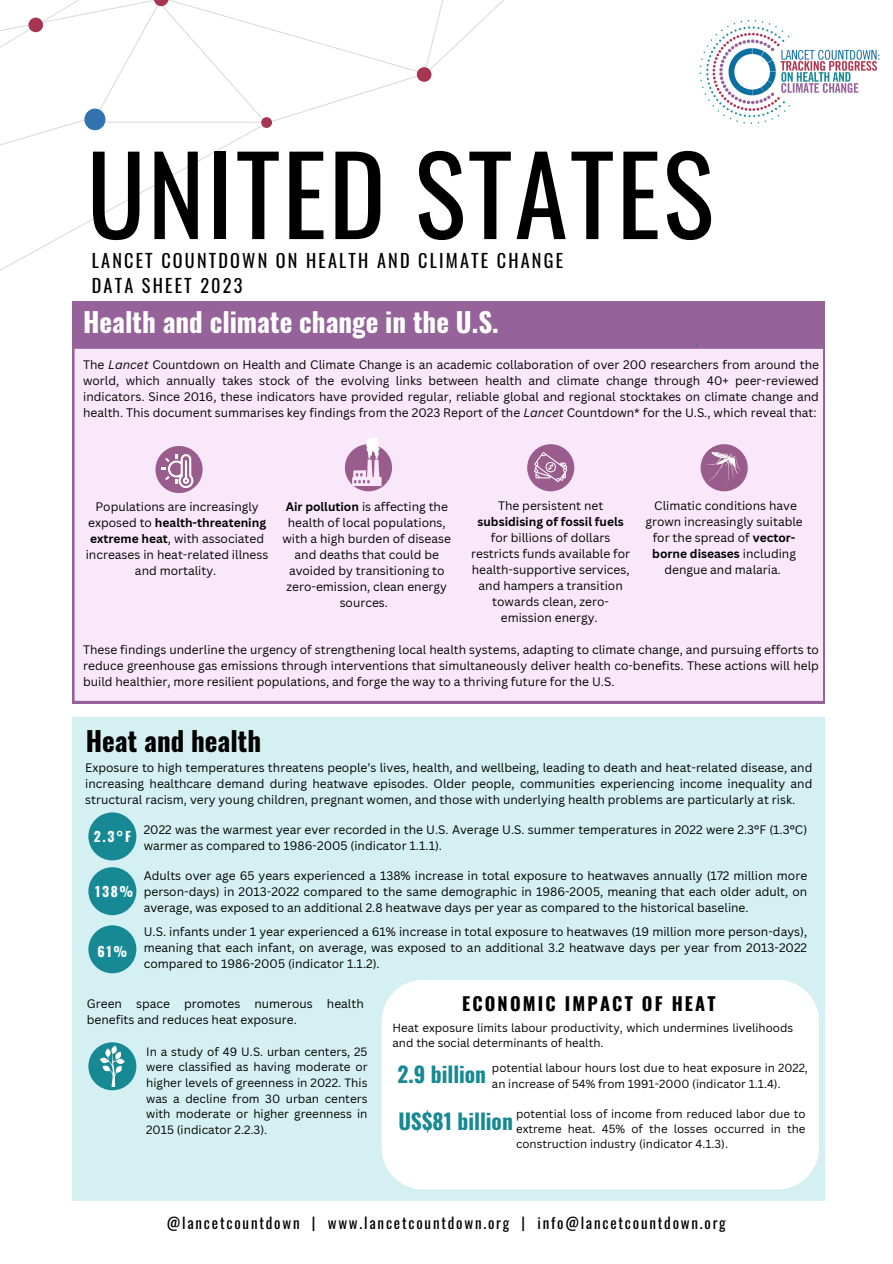
<style>
.page{position:relative;width:893px;height:1264px;background:#fff}
.page>*{position:absolute;margin:0;border:0;box-sizing:border-box;transform-origin:0 0}
.t1{font:107.85px "Oswald";letter-spacing:.02em;color:#000}
.t2{font:700 27px "Oswald";color:#fff}
.t3{font:700 27px "Oswald";color:#000}
.t4{font:700 21.45px "Oswald";color:#168994}
.t5{font:18.15px "Oswald";letter-spacing:.12em;color:#000}
.t6{font:700 18.15px "Oswald";letter-spacing:.12em;color:#000}
.t7{font:15px "Oswald";letter-spacing:.12em;color:#000}
.t8{font:700 13.65px "Oswald";color:#fff}
.t9{font:12px/16px "Canva Sans";color:#000;text-align:justify}
.t10{font:11.7px/15.6px "Canva Sans";color:#000;text-align:justify}
.t11{font:11.55px/15.5px "Canva Sans";color:#000}
.t12{font:11.4px/15.3px "Canva Sans";color:#000}
.s1{font-style:italic}
.s2{font-weight:700}
</style>
<div class="page">
<div style="left:72px;top:301px;width:753px;height:51px;background:#956399"></div>
<svg style="left:0;top:174px;width:175px;height:97px"></svg>
<svg style="left:0;top:0;width:504px;height:174px"></svg>
<div style="left:85px;top:109px;width:20px;height:20px;background:#3272af;border-radius:50%"></div>
<div style="left:84px;top:109px;width:21px;height:21px;border:2px solid #3272af;border-radius:50%"></div>
<div style="left:72px;top:348px;width:752px;height:355px;background:#f9e8fa"></div>
<img style="left:699px;top:20px;width:181px;height:104px">
<div style="left:72px;top:716px;width:753px;height:484px;background:#d5f0f2"></div>
<div style="left:88px;top:867px;width:48px;height:48px;background:#168994;border-radius:50%"></div>
<div style="left:88px;top:812px;width:48px;height:48px;background:#168994;border-radius:50%"></div>
<div style="left:345px;top:444px;width:47px;height:47px;background:#995c8c;border-radius:50%"></div>
<div style="left:155px;top:446px;width:47px;height:47px;background:#995c8c;border-radius:50%"></div>
<svg style="left:161px;top:454px;width:32px;height:34px"></svg>
<div style="left:527px;top:444px;width:47px;height:47px;background:#995c8c;border-radius:50%"></div>
<svg style="left:352px;top:437px;width:29px;height:49px"></svg>
<svg style="left:534px;top:452px;width:33px;height:30px"></svg>
<div style="left:381px;top:980px;width:438px;height:209px;background:#fff"></div>
<div style="left:700px;top:444px;width:47px;height:47px;background:#995c8c;border-radius:50%"></div>
<svg style="left:706px;top:452px;width:35px;height:30px"></svg>
<div style="left:88px;top:925px;width:48px;height:48px;background:#168994;border-radius:50%"></div>
<div style="left:88px;top:1042px;width:48px;height:48px;background:#168994;border-radius:50%"></div>
<svg style="left:100px;top:1045px;width:22px;height:41px"></svg>
<p class="t1" style="left:87px;top:110px;width:628px">UNITED STATES</p>
<p class="t5" style="left:92px;top:247px;width:472px">LANCET COUNTDOWN ON HEALTH AND CLIMATE CHANGE</p>
<p class="t5" style="left:92px;top:271px;width:152px">DATA SHEET 2023</p>
<p class="t2" style="left:83px;top:301px;width:417px">Health and climate change in the U.S.</p>
<p class="t9" style="left:83px;top:356px;width:737px">The <span class="s1">Lancet</span> Countdown on Health and Climate Change is an academic collaboration of over 200 researchers from around the world, which annually takes stock of the evolving links between health and climate change through 40+ peer-reviewed indicators. Since 2016, these indicators have provided regular, reliable global and regional stocktakes on climate change and health. This document summarises key findings from the 2023 Report of the <span class="s1">Lancet</span> Countdown* for the U.S., which reveal that:</p>
<p class="t9" style="left:86px;top:498px;width:184px;text-align:center">Populations are increasingly exposed to <span class="s2">health-threatening extreme heat</span>, with associated increases in heat-related illness and mortality.</p>
<p class="t9" style="left:471px;top:497px;width:160px;text-align:center">The persistent net <span class="s2">subsidising of fossil fuels </span>for billions of dollars restricts funds available for health-supportive services, and hampers a transition towards clean, zero&shy;emission energy.</p>
<p class="t9" style="left:282px;top:498px;width:170px;text-align:center"><span class="s2">Air pollution</span> is affecting the health of local populations, with a high burden of disease and deaths that could be avoided by transitioning to zero-emission, clean energy sources.</p>
<p class="t9" style="left:645px;top:497px;width:159px;text-align:center">Climatic conditions have grown increasingly suitable for the spread of <span class="s2">vector&shy;borne diseases</span> including dengue and malaria.</p>
<p class="t9" style="left:83px;top:641px;width:737px">These findings underline the urgency of strengthening local health systems, adapting to climate change, and pursuing efforts to reduce greenhouse gas emissions through interventions that simultaneously deliver health co-benefits. These actions will help build healthier, more resilient populations, and forge the way to a thriving future for the U.S.</p>
<p class="t3" style="left:86px;top:719px;width:177px">Heat and health</p>
<p class="t9" style="left:85px;top:759px;width:728px">Exposure to high temperatures threatens people’s lives, health, and wellbeing, leading to death and heat-related disease, and increasing healthcare demand during heatwave episodes. Older people, communities experiencing income inequality and structural racism, very young children, pregnant women, and those with underlying health problems are particularly at risk.</p>
<p class="t8" style="left:94px;top:825px;width:39px">2.3°F</p>
<p class="t8" style="left:95px;top:880px;width:40px">138%</p>
<p class="t8" style="left:98px;top:940px;width:31px">61%</p>
<p class="t9" style="left:144px;top:821px;width:665px">2022 was the warmest year ever recorded in the U.S. Average U.S. summer temperatures in 2022 were 2.3°F (1.3°C) warmer as compared to 1986-2005 (indicator 1.1.1).</p>
<p class="t9" style="left:144px;top:867px;width:665px">Adults over age 65 years experienced a 138% increase in total exposure to heatwaves annually (172 million more person-days) in 2013-2022 compared to the same demographic in 1986-2005, meaning that each older adult, on average, was exposed to an additional 2.8 heatwave days per year as compared to the historical baseline.</p>
<p class="t9" style="left:144px;top:923px;width:665px">U.S. infants under 1 year experienced a 61% increase in total exposure to heatwaves (19 million more person-days), meaning that each infant, on average, was exposed to an additional 3.2 heatwave days per year from 2013-2022 compared to 1986-2005 (indicator 1.1.2).</p>
<p class="t9" style="left:87px;top:995px;width:278px">Green space promotes numerous health benefits and reduces heat exposure.</p>
<p class="t10" style="left:146px;top:1043px;width:223px">In a study of 49 U.S. urban centers, 25 were classified as having moderate or higher levels of greenness in 2022. This was a decline from 30 urban centers with moderate or higher greenness in 2015 (indicator 2.2.3).</p>
<p class="t6" style="left:462px;top:989px;width:255px">ECONOMIC IMPACT OF HEAT</p>
<p class="t11" style="left:392px;top:1019px;width:402px">Heat exposure limits labour productivity, which undermines livelihoods and the social determinants of health.</p>
<p class="t4" style="left:397px;top:1057px;width:90px">2.9 billion</p>
<p class="t12" style="left:492px;top:1060px;width:317px">potential labour hours lost due to heat exposure in 2022, an increase of 54% from 1991-2000 (indicator 1.1.4).</p>
<p class="t12" style="left:516px;top:1105px;width:291px;text-align:justify">potential loss of income from reduced labor due to extreme heat. 45% of the losses occurred in the construction industry (indicator 4.1.3).</p>
<p class="t4" style="left:398px;top:1104px;width:116px">US$81 billion</p>
<p class="t7" style="left:167px;top:1211px;width:560px">@lancetcountdown | www.lancetcountdown.org | info@lancetcountdown.org</p>
</div>
